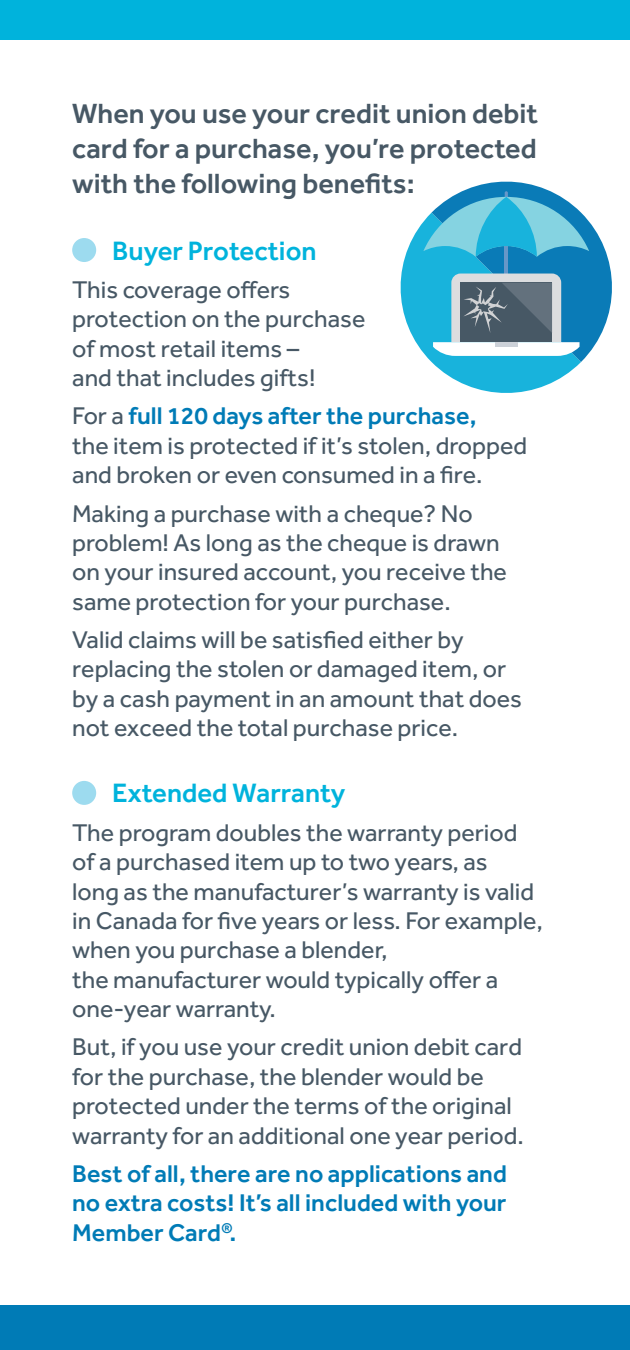
<style>
.page{position:relative;width:630px;height:1350px;background:#fff}
.page>*{position:absolute;margin:0;border:0;box-sizing:border-box;transform-origin:0 0}
.t1{font:500 28.75px/35px "Effra";color:#475865;text-align:justify}
.t2{font:500 27.5px "Effra";color:#00b3dc}
.t3{font:25px/29.5px "Effra";color:#475865}
.t4{font:500 25px/29.8px "Effra";color:#007bb6;text-align:justify}
.s1{font-weight:500;color:#007bb6}
</style>
<div class="page">
<div style="left:0;top:1305px;width:630px;height:45px;background:#007bb6"></div>
<div style="left:0;top:0;width:630px;height:40px;background:#00b3dc"></div>
<div style="left:72px;top:238px;width:24px;height:24px;background:#9ddbef;border-radius:50%"></div>
<div style="left:72px;top:781px;width:24px;height:24px;background:#9ddbef;border-radius:50%"></div>
<svg style="left:400px;top:222px;width:181px;height:171px;fill:#18b3dc"></svg>
<svg style="left:432px;top:181px;width:180px;height:181px"></svg>
<hr style="left:505px;top:191px;width:3px;height:40px;background:#6697c8;border-radius:2px">
<hr style="left:505px;top:232px;width:3px;height:47px;background:#6697c8">
<svg style="left:433px;top:274px;width:147px;height:82px;background:#749aac"></svg>
<svg style="left:423px;top:197px;width:166px;height:60px;background:#4fb7d7"></svg>
<p class="t1" style="left:72px;top:96px;width:467px">When you use your credit union debit card for a purchase, you’re protected with the following benefits:</p>
<p class="t2" style="left:112px;top:234px;width:206px">Buyer Protection</p>
<p class="t3" style="left:72px;top:275px;width:295px">This coverage offers protection on the purchase of most retail items –<br>and that includes gifts!</p>
<p class="t3" style="left:72px;top:401px;width:457px">For a <span class="s1">full 120 days after the purchase,<br></span>the item is protected if it’s stolen, dropped and broken or even consumed in a fire.</p>
<p class="t3" style="left:72px;top:498px;width:436px">Making a purchase with a cheque? No problem! As long as the cheque is drawn on your insured account, you receive the same protection for your purchase.</p>
<p class="t3" style="left:72px;top:625px;width:451px">Valid claims will be satisfied either by replacing the stolen or damaged item, or by a cash payment in an amount that does not exceed the total purchase price.</p>
<p class="t2" style="left:112px;top:777px;width:235px">Extended Warranty</p>
<p class="t3" style="left:72px;top:817px;width:472px">The program doubles the warranty period of a purchased item up to two years, as<br>long as the manufacturer’s warranty is valid in Canada for five years or less. For example, when you purchase a blender,<br>the manufacturer would typically offer a one-year warranty.</p>
<p class="t3" style="left:72px;top:1032px;width:453px">But, if you use your credit union debit card for the purchase, the blender would be protected under the terms of the original warranty for an additional one year period.</p>
<p class="t4" style="left:72px;top:1158px;width:436px">Best of all, there are no applications and no extra costs! It’s all included with your Member Card<sup>®</sup>.</p>
</div>
